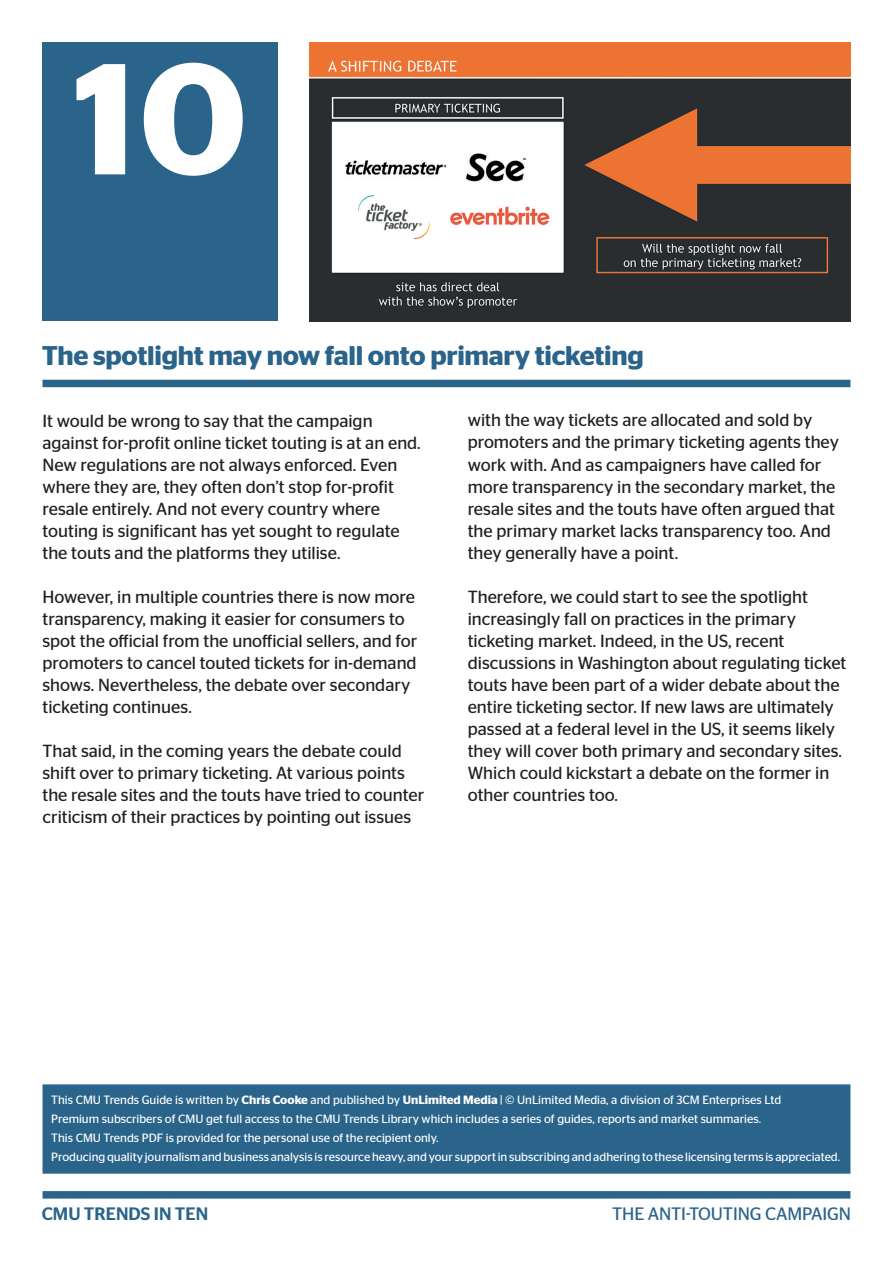
<style>
.page{position:relative;width:893px;height:1263px;background:#fff}
.page>*{position:absolute;margin:0;border:0;box-sizing:border-box;transform-origin:0 0}
.t1{font:600 157.5px "Stag Sans";color:#fff}
.t2{font:600 27px "Stag Sans";letter-spacing:-.01em;color:#2a648b}
.t3{font:18px "Stag Sans";letter-spacing:-.01em;color:#2a648b}
.t4{font:500 18px "Stag Sans";color:#2a648b}
.t5{font:17.55px/22px "Stag Sans";color:#231f20}
.t6{font:12px/19px "Stag Sans";color:#fff}
.s1{font-weight:600}
</style>
<div class="page">
<img style="left:310px;top:43px;width:540px;height:278px">
<div style="left:43px;top:43px;width:235px;height:278px;background:#2a648b"></div>
<div style="left:43px;top:380px;width:807px;height:7px;background:#2a648b"></div>
<div style="left:43px;top:1191px;width:807px;height:7px;background:#2a648b"></div>
<div style="left:43px;top:1084px;width:807px;height:90px;background:#2a648b;border:2px solid #2a648b"></div>
<h1 class="t1" style="left:74px;top:28px;width:175px">10</h1>
<h2 class="t2" style="left:42px;top:340px;width:604px">The spotlight may now fall onto primary ticketing</h2>
<p class="t5" style="left:43px;top:409px;width:380px">It would be wrong to say that the campaign against for-profit online ticket touting is at an end.<br>New regulations are not always enforced. Even where they are, they often don’t stop for-profit resale entirely. And not every country where touting is significant has yet sought to regulate the touts and the platforms they utilise.</p>
<p class="t5" style="left:43px;top:586px;width:376px">However, in multiple countries there is now more transparency, making it easier for consumers to spot the official from the unofficial sellers, and for promoters to cancel touted tickets for in-demand shows. Nevertheless, the debate over secondary ticketing continues.</p>
<p class="t5" style="left:43px;top:740px;width:383px">That said, in the coming years the debate could shift over to primary ticketing. At various points the resale sites and the touts have tried to counter criticism of their practices by pointing out issues</p>
<p class="t5" style="left:468px;top:409px;width:373px">with the way tickets are allocated and sold by promoters and the primary ticketing agents they work with. And as campaigners have called for more transparency in the secondary market, the resale sites and the touts have often argued that the primary market lacks transparency too. And they generally have a point.</p>
<p class="t5" style="left:468px;top:585px;width:380px">Therefore, we could start to see the spotlight increasingly fall on practices in the primary ticketing market. Indeed, in the US, recent discussions in Washington about regulating ticket touts have been part of a wider debate about the entire ticketing sector. If new laws are ultimately passed at a federal level in the US, it seems likely they will cover both primary and secondary sites.<br>Which could kickstart a debate on the former in other countries too.</p>
<p class="t6" style="left:51px;top:1090px;width:790px">This CMU Trends Guide is written by <span class="s1">Chris Cooke</span> and published by <span class="s1">UnLimited Media</span> | © UnLimited Media, a division of 3CM Enterprises Ltd<br>Premium subscribers of CMU get full access to the CMU Trends Library which includes a series of guides, reports and market summaries.<br>This CMU Trends PDF is provided for the personal use of the recipient only.<br>Producing quality journalism and business analysis is resource heavy, and your support in subscribing and adhering to these licensing terms is appreciated.</p>
<p class="t4" style="left:42px;top:1204px;width:168px">CMU TRENDS IN TEN</p>
<p class="t3" style="left:612px;top:1204px;width:240px">THE ANTI-TOUTING CAMPAIGN</p>
</div>
